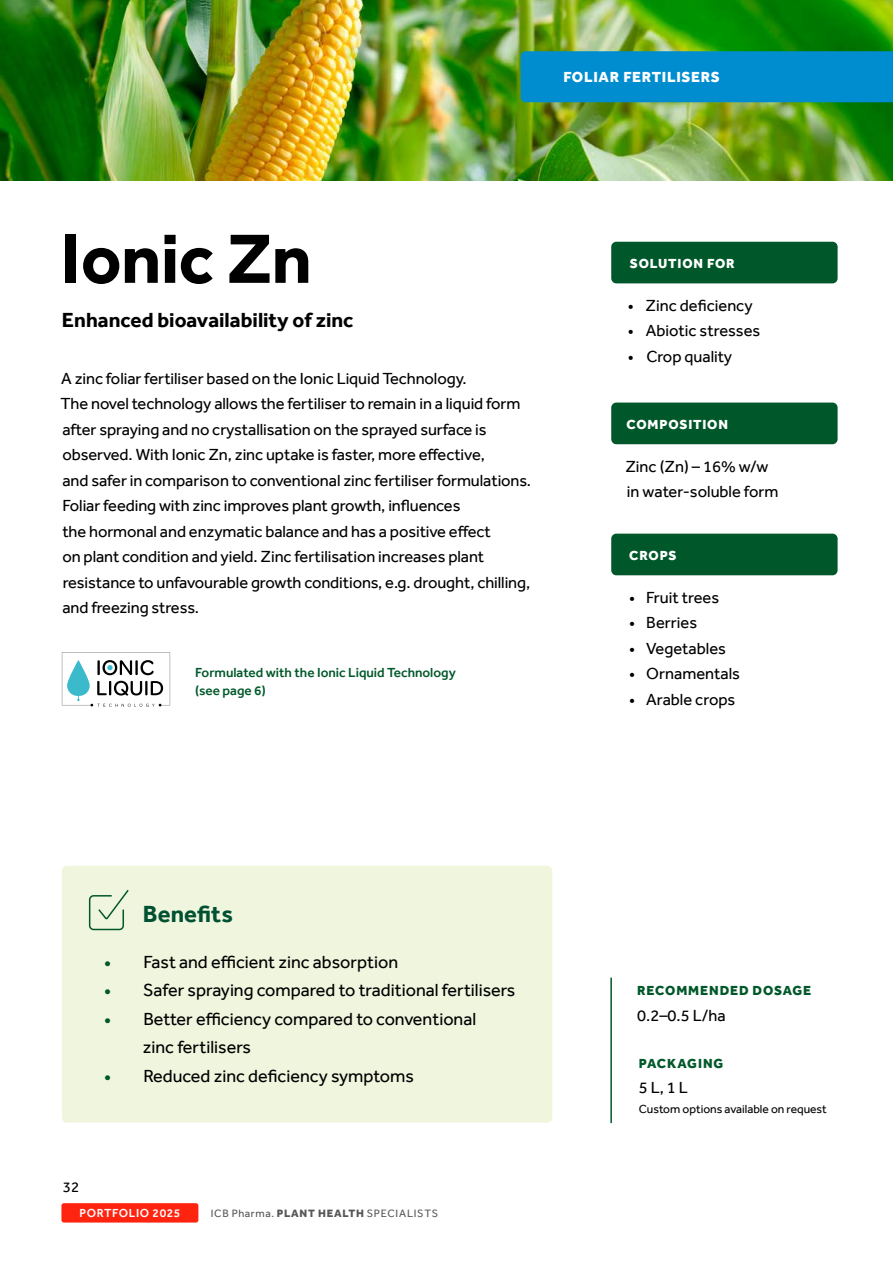
<style>
.page{position:relative;width:893px;height:1263px;background:#fff}
.page>*{position:absolute;margin:0;border:0;box-sizing:border-box;transform-origin:0 0}
.t1{font:700 72px "Effra";letter-spacing:-.01em;color:#000}
.t2{font:700 24px "Effra";letter-spacing:.005em;color:#005131}
.t3{font:700 21px "Effra";color:#000}
.t4{font:18px/28.5px "Effra";color:#000}
.t5{font:16.5px/25.5px "Effra";letter-spacing:-.005em;color:#000}
.t6{font:800 15px "Effra";letter-spacing:.05em;color:#fff}
.t7{font:15px "Effra";color:#000}
.t8{font:500 13.5px/18px "Effra";color:#00582a}
.t9{font:800 13.5px "Effra";letter-spacing:.06em;color:#fff}
.t10{font:800 13.5px "Effra";letter-spacing:.065em;color:#00582a}
.t11{font:12px "Effra";color:#000}
.t12{font:500 12px "Effra";letter-spacing:.05em;color:#fff}
.t13{font:10.95px "Effra";letter-spacing:.065em;color:#575756}
.s1{font-weight:800;font-size:16.5px;color:#00582a}
.s2{font-weight:800}
</style>
<div class="page">
<div style="left:61px;top:1203px;width:137px;height:19px;background:#ff2410;border-radius:3px"></div>
<img style="left:0;top:0;width:893px;height:181px">
<div style="left:611px;top:403px;width:227px;height:41px;background:#00582a;border-radius:5px"></div>
<div style="left:611px;top:534px;width:227px;height:41px;background:#00582a;border-radius:5px"></div>
<div style="left:611px;top:242px;width:227px;height:41px;background:#00582a;border-radius:5px"></div>
<div style="left:62px;top:866px;width:490px;height:257px;background:#f0f5de;border-radius:5px"></div>
<svg style="left:88px;top:889px;width:41px;height:42px"></svg>
<svg style="left:62px;top:652px;width:108px;height:55px"></svg>
<hr style="left:610px;top:978px;width:2px;height:145px;background:#00582a">
<div style="left:521px;top:51px;width:372px;height:51px;background:#008dd0"></div>
<p class="t6" style="left:563px;top:68px;width:158px">FOLIAR FERTILISERS</p>
<h1 class="t1" style="left:61px;top:216px;width:253px">Ionic Zn</h1>
<p class="t3" style="left:62px;top:307px;width:293px">Enhanced bioavailability of zinc</p>
<p class="t5" style="left:60px;top:365px;width:472px">A zinc foliar fertiliser based on the Ionic Liquid Technology.<br>The novel technology allows the fertiliser to remain in a liquid form after spraying and no crystallisation on the sprayed surface is observed. With Ionic Zn, zinc uptake is faster, more effective,<br>and safer in comparison to conventional zinc fertiliser formulations.<br>Foliar feeding with zinc improves plant growth, influences<br>the hormonal and enzymatic balance and has a positive effect<br>on plant condition and yield. Zinc fertilisation increases plant resistance to unfavourable growth conditions, e.g. drought, chilling, and freezing stress.</p>
<p class="t8" style="left:195px;top:663px;width:262px">Formulated with the Ionic Liquid Technology (see page 6)</p>
<p class="t9" style="left:630px;top:255px;width:106px">SOLUTION FOR</p>
<p class="t5" style="left:628px;top:292px;width:127px">• Zinc deficiency</p>
<p class="t5" style="left:628px;top:318px;width:134px">• Abiotic stresses</p>
<p class="t5" style="left:628px;top:343px;width:106px">• Crop quality</p>
<p class="t9" style="left:627px;top:417px;width:103px">COMPOSITION</p>
<p class="t5" style="left:625px;top:453px;width:155px">Zinc (Zn) – 16% w/w in water-soluble form</p>
<p class="t9" style="left:629px;top:548px;width:49px">CROPS</p>
<p class="t5" style="left:629px;top:584px;width:91px">• Fruit trees</p>
<p class="t5" style="left:629px;top:610px;width:69px">• Berries</p>
<p class="t5" style="left:629px;top:635px;width:98px">• Vegetables</p>
<p class="t5" style="left:629px;top:661px;width:112px">• Ornamentals</p>
<p class="t5" style="left:629px;top:686px;width:108px">• Arable crops</p>
<h2 class="t2" style="left:143px;top:900px;width:92px">Benefits</h2>
<p class="t4" style="left:105px;top:947px;width:295px"><span class="s1">•</span> Fast and efficient zinc absorption</p>
<p class="t4" style="left:105px;top:976px;width:412px"><span class="s1">•</span> Safer spraying compared to traditional fertilisers</p>
<p class="t4" style="left:143px;top:1004px;width:335px;text-indent:-38px"><span class="s1">•</span> Better efficiency compared to conventional zinc fertilisers</p>
<p class="t4" style="left:105px;top:1061px;width:311px"><span class="s1">•</span> Reduced zinc deficiency symptoms</p>
<p class="t7" style="left:63px;top:1178px;width:18px">32</p>
<p class="t12" style="left:80px;top:1206px;width:102px">PORTFOLIO 2025</p>
<p class="t13" style="left:211px;top:1207px;width:229px">ICB Pharma. <span class="s2">PLANT HEALTH</span> SPECIALISTS</p>
<p class="t10" style="left:637px;top:983px;width:176px">RECOMMENDED DOSAGE</p>
<p class="t5" style="left:637px;top:1002px;width:90px">0.2–0.5 L/ha</p>
<p class="t10" style="left:639px;top:1055px;width:86px">PACKAGING</p>
<p class="t5" style="left:639px;top:1075px;width:51px">5 L, 1 L</p>
<p class="t11" style="left:639px;top:1101px;width:190px">Custom options available on request</p>
</div>
